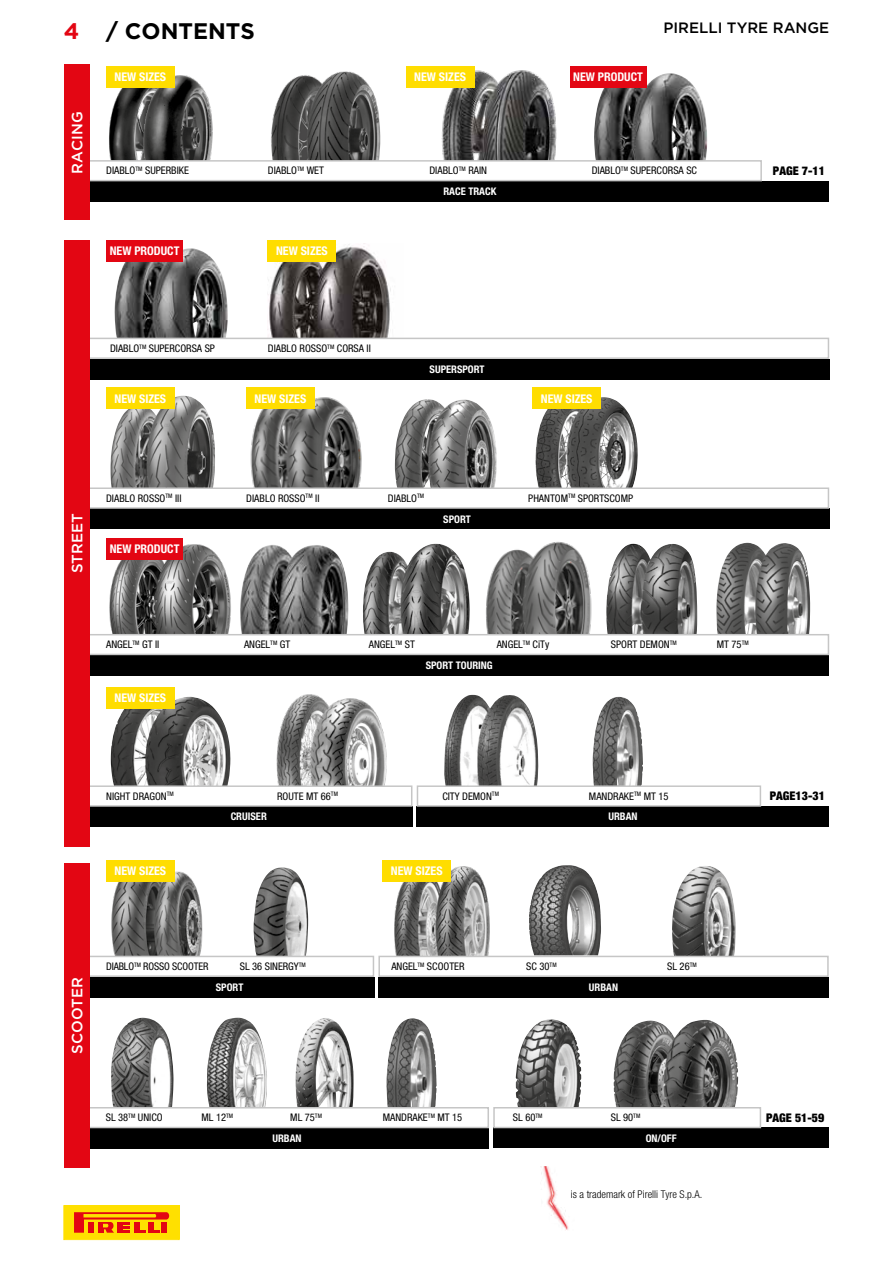
<style>
.page{position:relative;width:893px;height:1263px;background:#fff}
.page>*{position:absolute;margin:0;border:0;box-sizing:border-box;transform-origin:0 0}
.t1{font:700 22.5px "Gotham";color:#000}
.t2{font:700 22.5px "Gotham";color:#e30613}
.t3{font:500 15px "Gotham";color:#fff}
.t4{font:500 15px "Gotham";color:#000}
.t5{font:700 condensed 12px "Helvetica Neue LT Std";color:#fff}
.t6{font:900 condensed 12px "Helvetica Neue LT Std";color:#000}
.t7{font:300 condensed 10.65px "Helvetica Neue LT Std";color:#000}
.t8{font:condensed 10.5px "Helvetica Neue LT Std";color:#000}
.t9{font:700 condensed 10.5px "Helvetica Neue LT Std";color:#fff}
</style>
<div class="page">
<div style="left:64px;top:1205px;width:115px;height:34px;background:#ffe000"></div>
<svg style="left:74px;top:1212px;width:95px;height:21px"></svg>
<img style="left:240px;top:545px;width:108px;height:89px">
<img style="left:592px;top:697px;width:51px;height:88px">
<img style="left:250px;top:393px;width:112px;height:94px">
<img style="left:110px;top:396px;width:105px;height:91px">
<div style="left:106px;top:388px;width:68px;height:21px;background:#fd0"></div>
<img style="left:106px;top:544px;width:125px;height:90px">
<img style="left:606px;top:544px;width:91px;height:90px">
<img style="left:363px;top:544px;width:107px;height:90px">
<div style="left:85px;top:359px;width:744px;height:20px;background:#000"></div>
<img style="left:516px;top:1019px;width:65px;height:88px">
<img style="left:613px;top:1020px;width:125px;height:87px">
<img style="left:391px;top:866px;width:99px;height:89px">
<img style="left:529px;top:865px;width:72px;height:90px">
<img style="left:672px;top:866px;width:64px;height:90px">
<img style="left:295px;top:1018px;width:59px;height:89px">
<img style="left:207px;top:1018px;width:60px;height:89px">
<img style="left:111px;top:1018px;width:63px;height:89px">
<img style="left:386px;top:1018px;width:51px;height:89px">
<div style="left:85px;top:1128px;width:404px;height:21px;background:#000"></div>
<div style="left:85px;top:1107px;width:404px;height:21px;background:#fff;border:2px solid #c6c6c6"></div>
<img style="left:444px;top:694px;width:94px;height:91px">
<img style="left:111px;top:693px;width:119px;height:92px">
<img style="left:276px;top:694px;width:111px;height:91px">
<div style="left:85px;top:806px;width:327px;height:21px;background:#000"></div>
<div style="left:85px;top:785px;width:327px;height:22px;background:#fff;border:2px solid #c6c6c6"></div>
<img style="left:486px;top:542px;width:106px;height:92px">
<img style="left:716px;top:543px;width:94px;height:91px">
<div style="left:89px;top:655px;width:740px;height:21px;background:#000"></div>
<div style="left:85px;top:634px;width:744px;height:21px;background:#fff;border:2px solid #c6c6c6"></div>
<img style="left:535px;top:397px;width:103px;height:90px">
<img style="left:395px;top:399px;width:102px;height:88px">
<div style="left:85px;top:508px;width:744px;height:21px;background:#000"></div>
<div style="left:85px;top:487px;width:744px;height:22px;background:#fff;border:2px solid #c6c6c6"></div>
<img style="left:114px;top:248px;width:114px;height:90px">
<img style="left:268px;top:244px;width:135px;height:94px">
<img style="left:594px;top:71px;width:114px;height:89px">
<div style="left:89px;top:181px;width:740px;height:21px;background:#000"></div>
<img style="left:271px;top:71px;width:110px;height:89px">
<img style="left:106px;top:87px;width:22px;height:73px">
<img style="left:128px;top:69px;width:85px;height:91px">
<img style="left:437px;top:67px;width:120px;height:93px">
<div style="left:85px;top:160px;width:677px;height:21px;background:#fff;border:2px solid #c6c6c6"></div>
<img style="left:253px;top:867px;width:55px;height:89px">
<img style="left:111px;top:863px;width:101px;height:93px">
<div style="left:64px;top:65px;width:25px;height:155px;background:#e30613"></div>
<div style="left:85px;top:338px;width:744px;height:21px;background:#fff;border:2px solid #c6c6c6"></div>
<div style="left:64px;top:240px;width:25px;height:607px;background:#e30613"></div>
<div style="left:417px;top:806px;width:412px;height:21px;background:#000"></div>
<div style="left:85px;top:977px;width:289px;height:20px;background:#000"></div>
<div style="left:85px;top:956px;width:289px;height:21px;background:#fff;border:2px solid #c6c6c6"></div>
<div style="left:64px;top:863px;width:25px;height:305px;background:#e30613"></div>
<div style="left:378px;top:977px;width:451px;height:20px;background:#000"></div>
<div style="left:493px;top:1127px;width:336px;height:21px;background:#000"></div>
<img style="left:541px;top:1166px;width:28px;height:64px">
<div style="left:383px;top:860px;width:68px;height:21px;background:#fd0"></div>
<div style="left:417px;top:785px;width:344px;height:22px;background:#fff;border:2px solid #c6c6c6"></div>
<div style="left:378px;top:956px;width:451px;height:21px;background:#fff;border:2px solid #c6c6c6"></div>
<div style="left:493px;top:1107px;width:268px;height:21px;background:#fff;border:2px solid #c6c6c6"></div>
<div style="left:106px;top:687px;width:68px;height:21px;background:#fd0"></div>
<div style="left:106px;top:860px;width:68px;height:21px;background:#fd0"></div>
<div style="left:406px;top:66px;width:68px;height:21px;background:#fd0"></div>
<div style="left:570px;top:66px;width:76px;height:21px;background:#e30613"></div>
<div style="left:106px;top:240px;width:77px;height:21px;background:#e30613"></div>
<div style="left:106px;top:538px;width:77px;height:21px;background:#e30613"></div>
<div style="left:268px;top:240px;width:68px;height:21px;background:#fd0"></div>
<div style="left:106px;top:66px;width:68px;height:21px;background:#fd0"></div>
<div style="left:246px;top:388px;width:68px;height:21px;background:#fd0"></div>
<div style="left:533px;top:388px;width:68px;height:21px;background:#fd0"></div>
<h1 class="t2" style="left:64px;top:16px;width:17px">4</h1>
<h2 class="t3" style="left:67px;top:174px;width:64px;rotate:-90deg">RACING</h2>
<h1 class="t1" style="left:106px;top:16px;width:150px">/ CONTENTS</h1>
<p class="t5" style="left:114px;top:70px;width:53px">NEW SIZES</p>
<p class="t5" style="left:414px;top:70px;width:53px">NEW SIZES</p>
<p class="t5" style="left:573px;top:70px;width:71px">NEW PRODUCT</p>
<h2 class="t4" style="left:663px;top:18px;width:167px">PIRELLI TYRE RANGE</h2>
<p class="t8" style="left:106px;top:165px;width:84px">DIABLO<sup>TM</sup> SUPERBIKE</p>
<p class="t8" style="left:429px;top:165px;width:59px">DIABLO<sup>TM</sup> RAIN</p>
<p class="t8" style="left:268px;top:165px;width:58px">DIABLO<sup>TM</sup> WET</p>
<p class="t5" style="left:110px;top:243px;width:71px">NEW PRODUCT</p>
<p class="t5" style="left:276px;top:243px;width:53px">NEW SIZES</p>
<p class="t9" style="left:443px;top:185px;width:54px">RACE TRACK</p>
<p class="t8" style="left:592px;top:165px;width:107px">DIABLO<sup>TM</sup> SUPERCORSA SC</p>
<p class="t6" style="left:773px;top:163px;width:54px">PAGE 7-11</p>
<p class="t8" style="left:110px;top:342px;width:106px">DIABLO<sup>TM</sup> SUPERCORSA SP</p>
<p class="t8" style="left:268px;top:342px;width:105px">DIABLO ROSSO<sup>TM</sup> CORSA II</p>
<p class="t9" style="left:430px;top:363px;width:57px">SUPERSPORT</p>
<p class="t5" style="left:114px;top:391px;width:53px">NEW SIZES</p>
<p class="t5" style="left:254px;top:391px;width:53px">NEW SIZES</p>
<p class="t5" style="left:541px;top:391px;width:53px">NEW SIZES</p>
<h2 class="t3" style="left:67px;top:573px;width:61px;rotate:-90deg">STREET</h2>
<p class="t8" style="left:106px;top:492px;width:77px">DIABLO ROSSO<sup>TM</sup> III</p>
<p class="t8" style="left:246px;top:492px;width:75px">DIABLO ROSSO<sup>TM</sup> II</p>
<p class="t5" style="left:110px;top:542px;width:71px">NEW PRODUCT</p>
<p class="t8" style="left:106px;top:638px;width:55px">ANGEL<sup>TM</sup> GT II</p>
<p class="t5" style="left:114px;top:690px;width:53px">NEW SIZES</p>
<p class="t8" style="left:244px;top:638px;width:48px">ANGEL<sup>TM</sup> GT</p>
<p class="t8" style="left:388px;top:492px;width:38px">DIABLO<sup>TM</sup></p>
<p class="t8" style="left:528px;top:492px;width:106px">PHANTOM<sup>TM</sup> SPORTSCOMP</p>
<p class="t9" style="left:443px;top:512px;width:29px">SPORT</p>
<p class="t8" style="left:369px;top:638px;width:48px">ANGEL<sup>TM</sup> ST</p>
<p class="t8" style="left:497px;top:638px;width:54px">ANGEL<sup>TM</sup> CiTy</p>
<p class="t9" style="left:426px;top:659px;width:69px">SPORT TOURING</p>
<p class="t8" style="left:611px;top:638px;width:67px">SPORT DEMON<sup>TM</sup></p>
<p class="t8" style="left:717px;top:638px;width:34px">MT 75<sup>TM</sup></p>
<p class="t8" style="left:106px;top:790px;width:69px">NIGHT DRAGON<sup>TM</sup></p>
<p class="t5" style="left:114px;top:864px;width:53px">NEW SIZES</p>
<p class="t9" style="left:231px;top:810px;width:38px">CRUISER</p>
<p class="t8" style="left:277px;top:790px;width:62px">ROUTE MT 66<sup>TM</sup></p>
<p class="t8" style="left:442px;top:790px;width:58px">CITY DEMON<sup>TM</sup></p>
<p class="t5" style="left:391px;top:864px;width:53px">NEW SIZES</p>
<p class="t8" style="left:589px;top:790px;width:81px">MANDRAKE<sup>TM</sup> MT 15</p>
<p class="t9" style="left:608px;top:810px;width:31px">URBAN</p>
<p class="t6" style="left:770px;top:789px;width:57px">PAGE13-31</p>
<h2 class="t3" style="left:67px;top:1054px;width:78px;rotate:-90deg">SCOOTER</h2>
<p class="t8" style="left:106px;top:960px;width:104px">DIABLO<sup>TM</sup> ROSSO SCOOTER</p>
<p class="t8" style="left:240px;top:960px;width:68px">SL 36 SINERGY<sup>TM</sup></p>
<p class="t9" style="left:216px;top:981px;width:29px">SPORT</p>
<p class="t8" style="left:391px;top:960px;width:75px">ANGEL<sup>TM</sup> SCOOTER</p>
<p class="t8" style="left:526px;top:960px;width:32px">SC 30<sup>TM</sup></p>
<p class="t8" style="left:667px;top:960px;width:31px">SL 26<sup>TM</sup></p>
<p class="t9" style="left:589px;top:981px;width:31px">URBAN</p>
<p class="t8" style="left:106px;top:1111px;width:58px">SL 38<sup>TM</sup> UNICO</p>
<p class="t6" style="left:766px;top:1110px;width:60px">PAGE 51-59</p>
<p class="t8" style="left:201px;top:1111px;width:33px">ML 12<sup>TM</sup></p>
<p class="t8" style="left:290px;top:1111px;width:33px">ML 75<sup>TM</sup></p>
<p class="t8" style="left:383px;top:1111px;width:81px">MANDRAKE<sup>TM</sup> MT 15</p>
<p class="t8" style="left:513px;top:1111px;width:31px">SL 60<sup>TM</sup></p>
<p class="t8" style="left:611px;top:1111px;width:31px">SL 90<sup>TM</sup></p>
<p class="t9" style="left:272px;top:1132px;width:31px">URBAN</p>
<p class="t9" style="left:646px;top:1131px;width:32px">ON/OFF</p>
<p class="t7" style="left:571px;top:1188px;width:133px">is a trademark of Pirelli Tyre S.p.A.</p>
</div>
